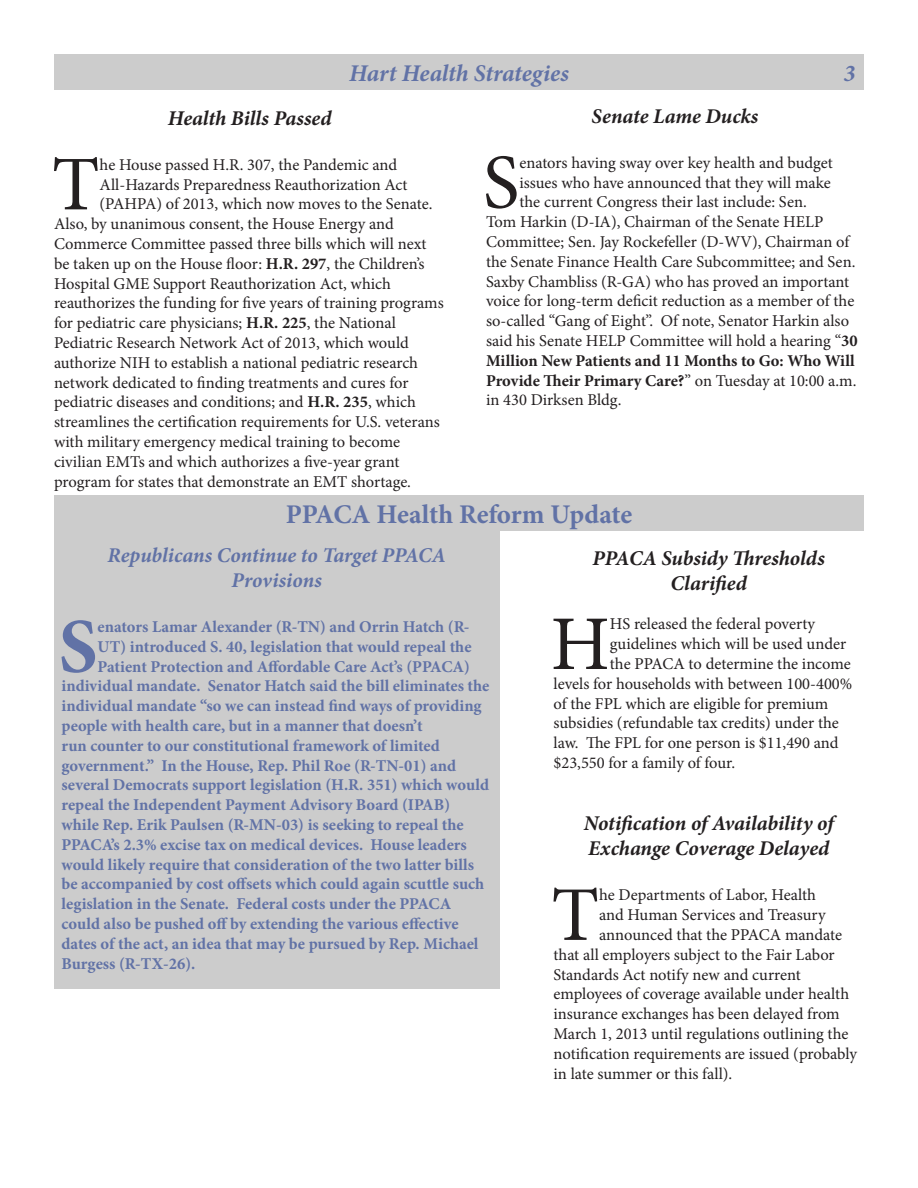
<style>
.page{position:relative;width:918px;height:1188px;background:#fff}
.page>*{position:absolute;margin:0;border:0;box-sizing:border-box;transform-origin:0 0}
.Paragraph_Style_1{font:77.4px "Minion Pro";color:#231f20}
.Paragraph_Style_1-2{font:700 77.4px "Minion Pro";color:#6172a6}
.t1{font:700 27px "Minion Pro";letter-spacing:-.005em;color:#6172a6}
.t2{font:italic 700 24px "Minion Pro";letter-spacing:-.005em;color:#6172a6}
.t3{font:italic 700 21px/25.2px "Minion Pro";letter-spacing:-.005em;color:#231f20;text-align:center}
.Paragraph_Style_1-3{font:italic 700 21px/25.2px "Minion Pro";letter-spacing:-.005em;color:#6172a6;text-align:center}
.Paragraph_Style_1-4{font:16.5px "Minion Pro";color:#231f20}
.Paragraph_Style_1-5{font:700 16.5px "Minion Pro";color:#6172a6}
.t4{font:700 16.5px "Minion Pro";color:#231f20}
.s1{font-weight:700}
.s2{font-weight:400}
</style>
<div class="page">
<div style="left:54px;top:54px;width:810px;height:36px;background:#ccc"></div>
<div style="left:54px;top:495px;width:810px;height:36px;background:#ccc"></div>
<div style="left:54px;top:526px;width:446px;height:463px;background:#ccc"></div>
<p class="t3" style="left:168px;top:105px;width:165px">Health Bills Passed</p>
<p class="t2" style="left:349px;top:56px;width:221px">Hart Health Strategies</p>
<p class="t2" style="left:844px;top:56px;width:13px">3</p>
<p class="t3" style="left:592px;top:103px;width:168px">Senate Lame Ducks</p>
<p class="Paragraph_Style_1" style="left:52px;top:133px;width:49px">T</p>
<p class="Paragraph_Style_1-4" style="left:100px;top:153px;width:299px">he House passed H.R. 307, the Pandemic and</p>
<p class="Paragraph_Style_1-4" style="left:100px;top:173px;width:310px">All-Hazards Preparedness Reauthorization Act</p>
<p class="Paragraph_Style_1-4" style="left:100px;top:193px;width:334px">(PAHPA) of 2013, which now moves to the Senate.</p>
<p class="Paragraph_Style_1-4" style="left:54px;top:213px;width:341px">Also, by unanimous consent, the House Energy and</p>
<p class="Paragraph_Style_1-4" style="left:54px;top:233px;width:374px">Commerce Committee passed three bills which will next</p>
<p class="Paragraph_Style_1-4" style="left:54px;top:252px;width:372px">be taken up on the House floor: <span class="s1">H.R. 297</span>, the Children’s</p>
<p class="Paragraph_Style_1-4" style="left:54px;top:272px;width:338px">Hospital GME Support Reauthorization Act, which</p>
<p class="Paragraph_Style_1-4" style="left:54px;top:292px;width:391px">reauthorizes the funding for five years of training programs</p>
<p class="Paragraph_Style_1-4" style="left:54px;top:312px;width:343px">for pediatric care physicians; <span class="s1">H.R. 225</span>, the National</p>
<p class="Paragraph_Style_1-4" style="left:54px;top:332px;width:356px">Pediatric Research Network Act of 2013, which would</p>
<p class="Paragraph_Style_1-4" style="left:54px;top:351px;width:366px">authorize NIH to establish a national pediatric research</p>
<p class="Paragraph_Style_1-4" style="left:54px;top:371px;width:356px">network dedicated to finding treatments and cures for</p>
<p class="Paragraph_Style_1-4" style="left:54px;top:391px;width:363px">pediatric diseases and conditions; and <span class="s1">H.R. 235</span>, which</p>
<p class="Paragraph_Style_1-4" style="left:54px;top:411px;width:387px">streamlines the certification requirements for U.S. veterans</p>
<p class="Paragraph_Style_1-4" style="left:54px;top:431px;width:348px">with military emergency medical training to become</p>
<p class="Paragraph_Style_1-4" style="left:54px;top:450px;width:347px">civilian EMTs and which authorizes a five-year grant</p>
<p class="Paragraph_Style_1-4" style="left:54px;top:470px;width:359px">program for states that demonstrate an EMT shortage.</p>
<p class="Paragraph_Style_1" style="left:483px;top:131px;width:38px">S</p>
<p class="Paragraph_Style_1-4" style="left:519px;top:152px;width:315px">enators having sway over key health and budget</p>
<p class="Paragraph_Style_1-4" style="left:519px;top:171px;width:313px">issues who have announced that they will make</p>
<p class="Paragraph_Style_1-4" style="left:519px;top:191px;width:289px">the current Congress their last include: Sen.</p>
<p class="Paragraph_Style_1-4" style="left:486px;top:211px;width:339px">Tom Harkin (D-IA), Chairman of the Senate HELP</p>
<p class="Paragraph_Style_1-4" style="left:486px;top:231px;width:365px">Committee; Sen. Jay Rockefeller (D-WV), Chairman of</p>
<p class="Paragraph_Style_1-4" style="left:486px;top:251px;width:371px">the Senate Finance Health Care Subcommittee; and Sen.</p>
<p class="Paragraph_Style_1-4" style="left:486px;top:270px;width:365px">Saxby Chambliss (R-GA) who has proved an important</p>
<p class="Paragraph_Style_1-4" style="left:486px;top:290px;width:370px">voice for long-term deficit reduction as a member of the</p>
<p class="Paragraph_Style_1-4" style="left:486px;top:310px;width:365px">so-called “Gang of Eight”. Of note, Senator Harkin also</p>
<p class="Paragraph_Style_1-4" style="left:486px;top:330px;width:373px">said his Senate HELP Committee will hold a hearing “<span class="s1">30</span></p>
<p class="t4" style="left:486px;top:349px;width:370px">Million New Patients and 11 Months to Go: Who Will</p>
<p class="t4" style="left:486px;top:369px;width:372px">Provide Their Primary Care?<span class="s2">” on Tuesday at 10:00 a.m.</span></p>
<p class="Paragraph_Style_1-4" style="left:486px;top:389px;width:137px">in 430 Dirksen Bldg.</p>
<p class="t1" style="left:286px;top:495px;width:348px">PPACA Health Reform Update</p>
<p class="Paragraph_Style_1-3" style="left:107px;top:542px;width:340px">Republicans Continue to Target PPACA<br>Provisions</p>
<p class="t3" style="left:593px;top:545px;width:234px">PPACA Subsidy Thresholds<br>Clarified</p>
<p class="Paragraph_Style_1" style="left:551px;top:592px;width:61px">H</p>
<p class="Paragraph_Style_1-4" style="left:610px;top:613px;width:207px">HS released the federal poverty</p>
<p class="Paragraph_Style_1-2" style="left:59px;top:592px;width:41px">S</p>
<p class="Paragraph_Style_1-5" style="left:98px;top:615px;width:373px">enators Lamar Alexander (R-TN) and Orrin Hatch (R-</p>
<p class="Paragraph_Style_1-4" style="left:610px;top:633px;width:238px">guidelines which will be used under</p>
<p class="Paragraph_Style_1-4" style="left:610px;top:653px;width:243px">the PPACA to determine the income</p>
<p class="Paragraph_Style_1-4" style="left:554px;top:672px;width:300px">levels for households with between 100-400%</p>
<p class="Paragraph_Style_1-4" style="left:554px;top:692px;width:276px">of the FPL which are eligible for premium</p>
<p class="Paragraph_Style_1-4" style="left:554px;top:712px;width:287px">subsidies (refundable tax credits) under the</p>
<p class="Paragraph_Style_1-4" style="left:554px;top:732px;width:287px">law. The FPL for one person is $11,490 and</p>
<p class="Paragraph_Style_1-4" style="left:554px;top:752px;width:183px">$23,550 for a family of four.</p>
<p class="Paragraph_Style_1-5" style="left:98px;top:635px;width:375px">UT) introduced S. 40, legislation that would repeal the</p>
<p class="Paragraph_Style_1-5" style="left:98px;top:655px;width:374px">Patient Protection and Affordable Care Act’s (PPACA)</p>
<p class="Paragraph_Style_1-5" style="left:62px;top:675px;width:430px">individual mandate. Senator Hatch said the bill eliminates the</p>
<p class="Paragraph_Style_1-5" style="left:62px;top:694px;width:422px">individual mandate “so we can instead find ways of providing</p>
<p class="Paragraph_Style_1-5" style="left:62px;top:714px;width:363px">people with health care, but in a manner that doesn’t</p>
<p class="Paragraph_Style_1-5" style="left:62px;top:734px;width:380px">run counter to our constitutional framework of limited</p>
<p class="Paragraph_Style_1-5" style="left:62px;top:754px;width:396px">government.” In the House, Rep. Phil Roe (R-TN-01) and</p>
<p class="Paragraph_Style_1-5" style="left:62px;top:774px;width:429px">several Democrats support legislation (H.R. 351) which would</p>
<p class="Paragraph_Style_1-5" style="left:62px;top:793px;width:390px">repeal the Independent Payment Advisory Board (IPAB)</p>
<p class="Paragraph_Style_1-5" style="left:62px;top:813px;width:404px">while Rep. Erik Paulsen (R-MN-03) is seeking to repeal the</p>
<p class="Paragraph_Style_1-5" style="left:62px;top:833px;width:407px">PPACA’s 2.3% excise tax on medical devices. House leaders</p>
<p class="Paragraph_Style_1-5" style="left:62px;top:853px;width:414px">would likely require that consideration of the two latter bills</p>
<p class="Paragraph_Style_1-5" style="left:62px;top:873px;width:424px">be accompanied by cost offsets which could again scuttle such</p>
<p class="Paragraph_Style_1-5" style="left:62px;top:892px;width:391px">legislation in the Senate. Federal costs under the PPACA</p>
<p class="Paragraph_Style_1-5" style="left:62px;top:912px;width:399px">could also be pushed off by extending the various effective</p>
<p class="Paragraph_Style_1-5" style="left:62px;top:932px;width:418px">dates of the act, an idea that may be pursued by Rep. Michael</p>
<p class="Paragraph_Style_1-5" style="left:62px;top:952px;width:135px">Burgess (R-TX-26).</p>
<p class="t3" style="left:584px;top:810px;width:251px;text-align:left">Notification of Availability of<br>Exchange Coverage Delayed</p>
<p class="Paragraph_Style_1" style="left:551px;top:863px;width:49px">T</p>
<p class="Paragraph_Style_1-4" style="left:599px;top:884px;width:218px">he Departments of Labor, Health</p>
<p class="Paragraph_Style_1-4" style="left:599px;top:904px;width:228px">and Human Services and Treasury</p>
<p class="Paragraph_Style_1-4" style="left:599px;top:924px;width:245px">announced that the PPACA mandate</p>
<p class="Paragraph_Style_1-4" style="left:554px;top:943px;width:283px">that all employers subject to the Fair Labor</p>
<p class="Paragraph_Style_1-4" style="left:554px;top:963px;width:249px">Standards Act notify new and current</p>
<p class="Paragraph_Style_1-4" style="left:554px;top:983px;width:297px">employees of coverage available under health</p>
<p class="Paragraph_Style_1-4" style="left:554px;top:1003px;width:288px">insurance exchanges has been delayed from</p>
<p class="Paragraph_Style_1-4" style="left:554px;top:1023px;width:297px">March 1, 2013 until regulations outlining the</p>
<p class="Paragraph_Style_1-4" style="left:554px;top:1042px;width:305px">notification requirements are issued (probably</p>
<p class="Paragraph_Style_1-4" style="left:554px;top:1062px;width:180px">in late summer or this fall).</p>
</div>
